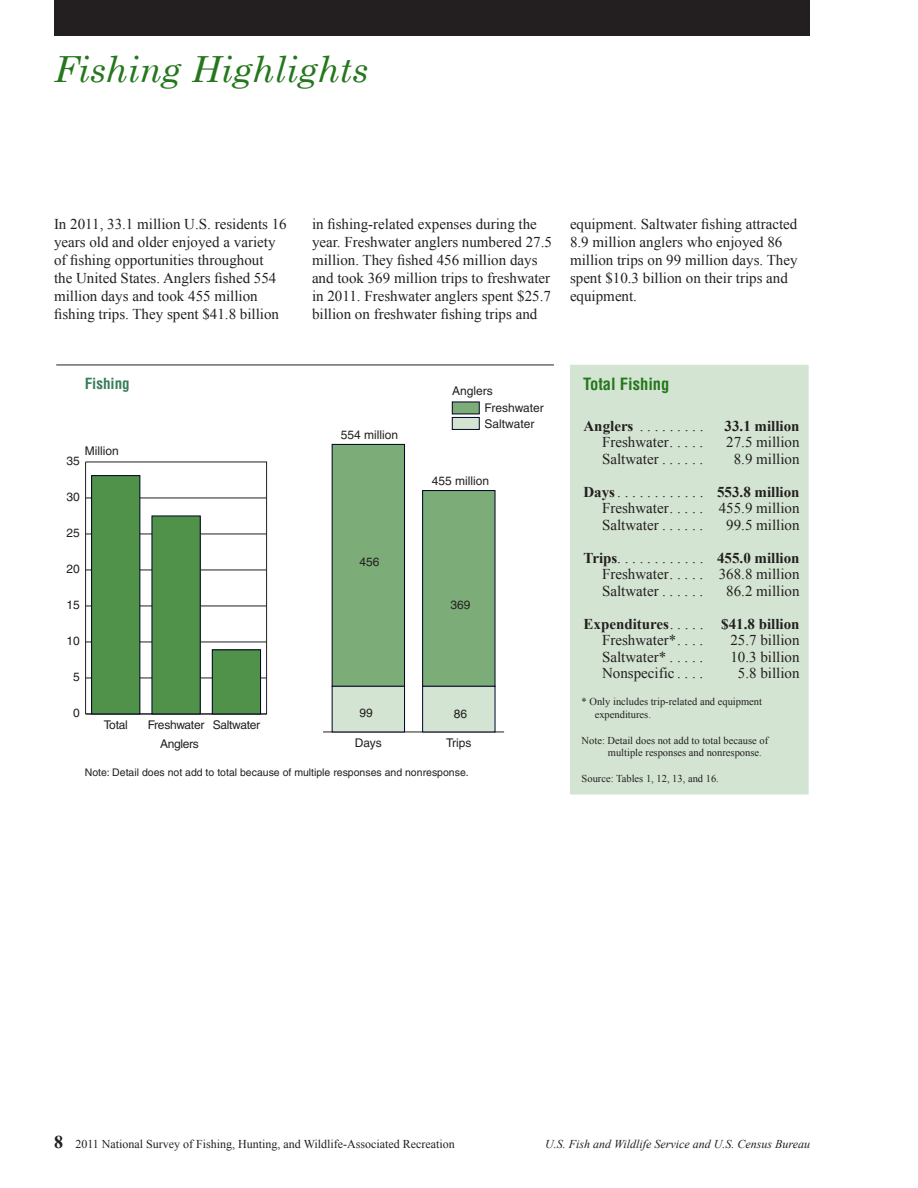
<style>
.page{position:relative;width:918px;height:1188px;background:#fff}
.page>*{position:absolute;margin:0;border:0;box-sizing:border-box;transform-origin:0 0}
.t1{font:italic 36px "Century Schoolbook";color:#25771e}
.t2{font:700 condensed 16.5px "Helvetica";color:#25771e}
.text{font:15px/18px "Times New Roman";color:#231f20}
.t3{font:700 15px/16.5px "Times New Roman";color:#231f20}
.t4{font:700 condensed 15px "Helvetica";color:#387c58}
.t5{font:12px/15.8px "Helvetica";color:#231f20}
.t6{font:12px "Times New Roman";color:#231f20}
.t7{font:italic 12px "Times New Roman";color:#231f20}
.t8{font:12px "Helvetica";letter-spacing:-.025em;color:#231f20}
.t9{font:10.5px/12.8px "Times New Roman";color:#231f20}
.t10{font:10.5px "Helvetica";color:#231f20}
.s1{font-weight:700}
.s2{font-weight:400}
.s3{font-weight:700;font-size:18px}
</style>
<div class="page">
<hr style="left:56px;top:365px;width:498px;height:1px;background:#231f20">
<div style="left:54px;top:0;width:756px;height:36px;background:#231f20"></div>
<hr style="left:86px;top:714px;width:181px;height:1px;background:#231f20">
<div style="left:85px;top:462px;width:182px;height:252px;border:1px solid #231f20"></div>
<hr style="left:86px;top:678px;width:181px;height:1px;background:#231f20">
<hr style="left:86px;top:642px;width:181px;height:1px;background:#231f20">
<hr style="left:86px;top:606px;width:181px;height:1px;background:#231f20">
<hr style="left:86px;top:570px;width:181px;height:1px;background:#231f20">
<hr style="left:86px;top:534px;width:181px;height:1px;background:#231f20">
<hr style="left:86px;top:498px;width:181px;height:1px;background:#231f20">
<div style="left:92px;top:476px;width:48px;height:238px;background:#51924b"></div>
<div style="left:91px;top:475px;width:49px;height:239px;border:1px solid #000424"></div>
<div style="left:152px;top:516px;width:48px;height:198px;background:#51924b"></div>
<div style="left:212px;top:650px;width:49px;height:64px;background:#51924b"></div>
<div style="left:212px;top:650px;width:49px;height:64px;border:1px solid #000424"></div>
<hr style="left:323px;top:732px;width:181px;height:1px;background:#231f20">
<div style="left:332px;top:444px;width:73px;height:242px;background:#7cad78"></div>
<div style="left:332px;top:444px;width:73px;height:243px;border:1px solid #000424"></div>
<div style="left:423px;top:491px;width:72px;height:195px;background:#7cad78"></div>
<div style="left:422px;top:490px;width:73px;height:197px;border:1px solid #000424"></div>
<div style="left:332px;top:686px;width:73px;height:46px;background:#d3e4d2"></div>
<div style="left:332px;top:686px;width:73px;height:46px;border:1px solid #000424"></div>
<div style="left:423px;top:686px;width:72px;height:46px;background:#d3e4d2"></div>
<div style="left:422px;top:686px;width:73px;height:46px;border:1px solid #000424"></div>
<div style="left:452px;top:402px;width:27px;height:12px;background:#7cad78"></div>
<div style="left:452px;top:417px;width:27px;height:12px;background:#d3e4d2"></div>
<div style="left:452px;top:417px;width:27px;height:13px;border:1px solid #000424"></div>
<div style="left:570px;top:365px;width:239px;height:430px;background:#d3e4d2"></div>
<p class="t1" style="left:54px;top:42px;width:316px">Fishing Highlights</p>
<p class="text" style="left:54px;top:214px;width:234px">In 2011, 33.1 million U.S. residents 16 years old and older enjoyed a variety of fishing opportunities throughout<br>the United States. Anglers fished 554 million days and took 455 million fishing trips. They spent $41.8 billion</p>
<p class="text" style="left:312px;top:214px;width:241px">in fishing-related expenses during the year. Freshwater anglers numbered 27.5 million. They fished 456 million days and took 369 million trips to freshwater in 2011. Freshwater anglers spent $25.7 billion on freshwater fishing trips and</p>
<p class="text" style="left:570px;top:214px;width:229px">equipment. Saltwater fishing attracted<br>8.9 million anglers who enjoyed 86 million trips on 99 million days. They spent $10.3 billion on their trips and equipment.</p>
<p class="t4" style="left:85px;top:374px;width:46px">Fishing</p>
<p class="t5" style="left:85px;top:443px;width:35px">Million</p>
<p class="t5" style="left:66px;top:453px;width:15px">35</p>
<p class="t5" style="left:66px;top:489px;width:15px">30</p>
<p class="t5" style="left:66px;top:525px;width:15px">25</p>
<p class="t5" style="left:66px;top:561px;width:15px">20</p>
<p class="t5" style="left:66px;top:597px;width:15px">15</p>
<p class="t5" style="left:66px;top:633px;width:15px">10</p>
<p class="t5" style="left:341px;top:427px;width:59px">554 million</p>
<p class="t5" style="left:360px;top:554px;width:22px">456</p>
<p class="t5" style="left:452px;top:383px;width:42px">Anglers</p>
<p class="t2" style="left:583px;top:374px;width:88px">Total Fishing</p>
<p class="text" style="left:584px;top:417px;width:121px"><span class="s1">Anglers</span> .........</p>
<p class="t3" style="left:725px;top:417px;width:77px">33.1 million</p>
<p class="text" style="left:602px;top:433px;width:103px">Freshwater . . . . .</p>
<p class="text" style="left:726px;top:433px;width:75px">27.5 million</p>
<p class="text" style="left:602px;top:450px;width:103px">Saltwater . . . . . .</p>
<p class="text" style="left:734px;top:450px;width:67px">8.9 million</p>
<p class="text" style="left:602px;top:483px;width:199px;line-height:16.5px;text-align:justify;text-indent:-19px"><span class="s1">Days</span>. . . . . . . . . . . . <span class="s1">553.8 million </span>Freshwater . . . . . 455.9 million Saltwater . . . . . .</p>
<p class="t5" style="left:485px;top:400px;width:61px">Freshwater<br>Saltwater</p>
<p class="t5" style="left:432px;top:473px;width:59px">455 million</p>
<p class="text" style="left:726px;top:516px;width:75px">99.5 million</p>
<p class="text" style="left:602px;top:549px;width:199px;line-height:16.5px;text-align:justify;text-indent:-19px"><span class="s1">Trips</span>. . . . . . . . . . . . <span class="s1">455.0 million </span>Freshwater . . . . . 368.8 million Saltwater . . . . . .</p>
<p class="text" style="left:726px;top:582px;width:75px">86.2 million</p>
<p class="t3" style="left:602px;top:615px;width:199px;text-indent:-19px">Expenditures<span class="s2">. . . . .</span> $41.8 billion<br><span class="s2">Freshwater* . . . .</span></p>
<p class="t5" style="left:450px;top:597px;width:22px">369</p>
<p class="text" style="left:730px;top:631px;width:71px">25.7 billion</p>
<p class="t5" style="left:73px;top:669px;width:8px">5</p>
<p class="t5" style="left:73px;top:705px;width:8px">0</p>
<p class="t5" style="left:104px;top:717px;width:26px">Total</p>
<p class="t8" style="left:148px;top:718px;width:114px">Freshwater Saltwater</p>
<p class="t8" style="left:160px;top:737px;width:40px">Anglers</p>
<p class="t5" style="left:360px;top:705px;width:15px">99</p>
<p class="t5" style="left:454px;top:706px;width:15px">86</p>
<p class="t5" style="left:355px;top:735px;width:28px">Days</p>
<p class="t5" style="left:446px;top:735px;width:27px">Trips</p>
<p class="t10" style="left:85px;top:766px;width:385px">Note: Detail does not add to total because of multiple responses and nonresponse.</p>
<p class="text" style="left:602px;top:648px;width:103px">Saltwater* . . . . .</p>
<p class="text" style="left:730px;top:648px;width:71px">10.3 billion</p>
<p class="text" style="left:602px;top:664px;width:103px">Nonspecific . . . .</p>
<p class="text" style="left:738px;top:664px;width:63px">5.8 billion</p>
<p class="t9" style="left:595px;top:695px;width:169px;text-indent:-13px">* Only includes trip-related and equipment expenditures.</p>
<p class="t9" style="left:608px;top:734px;width:162px;text-indent:-26px">Note: Detail does not add to total because of multiple responses and nonresponse.</p>
<p class="t9" style="left:582px;top:772px;width:139px">Source: Tables 1, 12, 13, and 16.</p>
<p class="t6" style="left:54px;top:1136px;width:402px"><span class="s3">8</span> 2011 National Survey of Fishing, Hunting, and Wildlife-Associated Recreation</p>
<p class="t7" style="left:545px;top:1136px;width:266px">U.S. Fish and Wildlife Service and U.S. Census Bureau</p>
</div>
